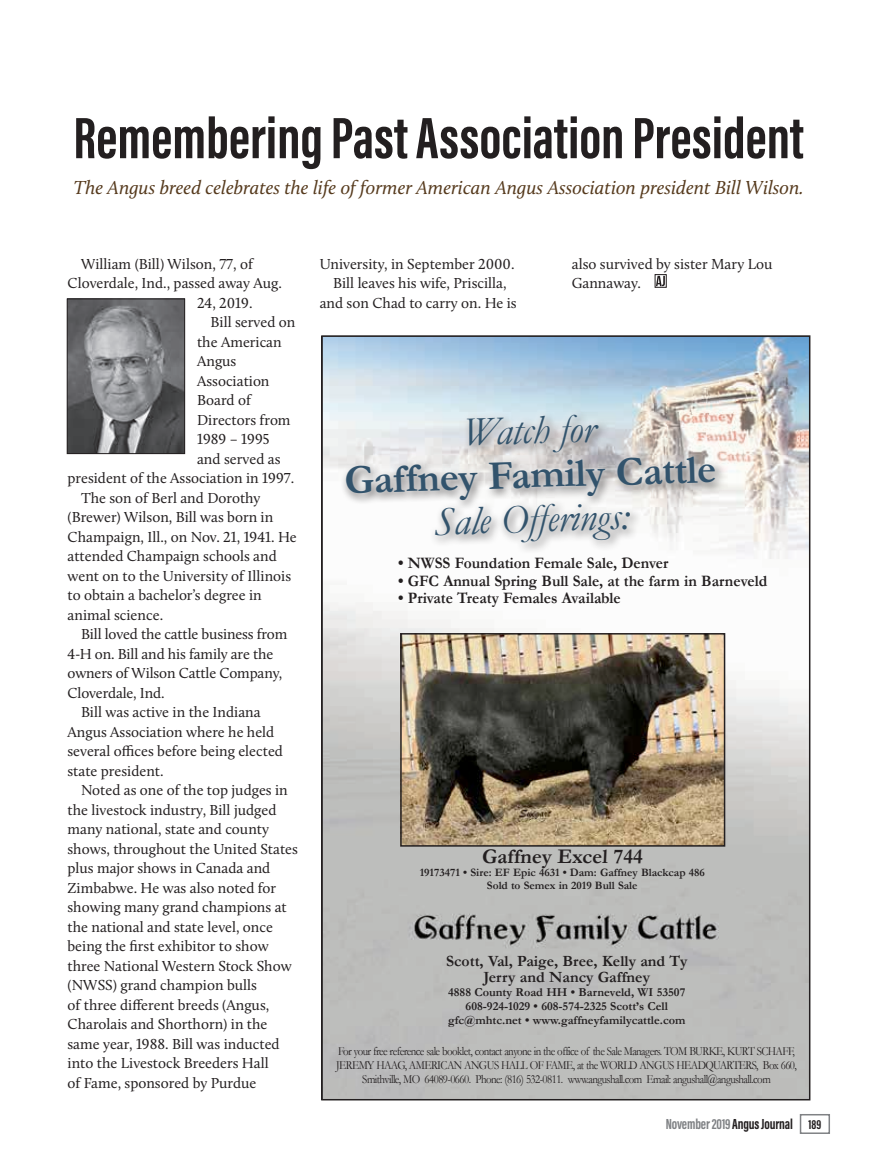
<style>
.page{position:relative;width:878px;height:1168px;background:#fff}
.page>*{position:absolute;margin:0;border:0;box-sizing:border-box;transform-origin:0 0}
.T2_Hed{font:700 60px "Acumin Pro Extra Cond";color:#231f20}
.t1{font:italic 40.8px/44.2px "Garamond";color:#32536c;text-align:center}
.t2{font:700 21px "Garamond";color:#231f20}
.T2_Deck{font:italic 19.5px "Calluna";color:#563a1d}
.t3{font:700 16.05px "Garamond";color:#231f20;scale:.96 1}
.t4{font:700 15.75px/15.8px "Garamond";color:#231f20;text-align:center}
.Body_Text{font:15px/19.5px "Calluna";color:#231f20}
.t5{font:700 15px "Acumin Pro Extra Cond";letter-spacing:-.01em;color:#808285}
.t6{font:12.45px/13.8px "Garamond";letter-spacing:-.05em;color:#231f20;text-align:center;scale:.88 1}
.t7{font:700 12.3px/14px "Garamond";color:#231f20;text-align:center}
.t8{font:700 11.4px/13px "Garamond";color:#231f20;text-align:center}
.s1{font-weight:700;font-style:normal}
.s2{color:#231f20}
.s3{font-size:13.5px;color:#231f20}
</style>
<div class="page">
<div style="left:654px;top:274px;width:12px;height:14px;border:1px solid #231f20"></div>
<svg style="left:656px;top:276px;width:9px;height:10px"></svg>
<img style="left:69px;top:301px;width:114px;height:151px">
<div style="left:67px;top:299px;width:118px;height:155px;border:1px solid #231f20"></div>
<svg style="left:324px;top:338px;width:483px;height:759px"></svg>
<img style="left:403px;top:636px;width:319px;height:207px">
<div style="left:400px;top:633px;width:325px;height:213px;border:2px solid #231f20"></div>
<svg style="left:335px;top:402px;width:390px;height:154px"></svg>
<div style="left:321px;top:335px;width:489px;height:765px;border:2px solid #231f20"></div>
<div style="left:799px;top:1114px;width:31px;height:20px;border:2px solid #808285"></div>
<p class="T2_Hed" style="left:73px;top:101px;width:731px">Remembering Past Association President</p>
<p class="T2_Deck" style="left:73px;top:176px;width:731px">The Angus breed celebrates the life of former American Angus Association president Bill Wilson.</p>
<p class="Body_Text" style="left:81px;top:254px;width:173px">William (Bill) Wilson, 77, of</p>
<p class="Body_Text" style="left:68px;top:273px;width:216px">Cloverdale, Ind., passed away Aug.</p>
<p class="Body_Text" style="left:197px;top:293px;width:57px">24, 2019.</p>
<p class="Body_Text" style="left:210px;top:312px;width:86px">Bill served on</p>
<p class="Body_Text" style="left:197px;top:332px;width:86px">the American</p>
<p class="Body_Text" style="left:197px;top:351px;width:41px">Angus</p>
<p class="Body_Text" style="left:197px;top:371px;width:74px">Association</p>
<p class="Body_Text" style="left:197px;top:390px;width:55px">Board of</p>
<p class="Body_Text" style="left:197px;top:410px;width:95px">Directors from</p>
<p class="Body_Text" style="left:197px;top:429px;width:74px">1989 – 1995</p>
<p class="Body_Text" style="left:197px;top:449px;width:85px">and served as</p>
<p class="Body_Text" style="left:68px;top:468px;width:228px">president of the Association in 1997.</p>
<p class="Body_Text" style="left:68px;top:488px;width:231px;text-indent:14px">The son of Berl and Dorothy (Brewer) Wilson, Bill was born in<br>Champaign, Ill., on Nov. 21, 1941. He attended Champaign schools and went on to the University of Illinois to obtain a bachelor’s degree in animal science.</p>
<p class="Body_Text" style="left:68px;top:624px;width:221px;text-indent:14px">Bill loved the cattle business from<br>4-H on. Bill and his family are the owners of Wilson Cattle Company,<br>Cloverdale, Ind.</p>
<p class="Body_Text" style="left:68px;top:702px;width:217px;text-indent:14px">Bill was active in the Indiana<br>Angus Association where he held several offices before being elected state president.</p>
<p class="Body_Text" style="left:68px;top:780px;width:232px;text-indent:14px">Noted as one of the top judges in the livestock industry, Bill judged many national, state and county shows, throughout the United States plus major shows in Canada and<br>Zimbabwe. He was also noted for showing many grand champions at the national and state level, once being the first exhibitor to show three National Western Stock Show (NWSS) grand champion bulls<br>of three different breeds (Angus,<br>Charolais and Shorthorn) in the same year, 1988. Bill was inducted into the Livestock Breeders Hall<br>of Fame, sponsored by Purdue</p>
<p class="Body_Text" style="left:320px;top:254px;width:196px">University, in September 2000.</p>
<p class="Body_Text" style="left:320px;top:273px;width:198px;text-align:center">Bill leaves his wife, Priscilla, and son Chad to carry on. He is</p>
<p class="Body_Text" style="left:572px;top:254px;width:202px">also survived by sister Mary Lou<br>Gannaway.</p>
<p class="t1" style="left:342px;top:414px;width:373px;rotate:-2deg">Watch for<br><span class="s1">Gaffney Family Cattle<br></span>Sale Offerings:</p>
<p class="t3" style="left:398px;top:553px;width:283px">• NWSS Foundation Female Sale, Denver</p>
<p class="t3" style="left:398px;top:571px;width:386px">• GFC Annual Spring Bull Sale, at the farm in Barneveld</p>
<p class="t3" style="left:398px;top:588px;width:233px">• Private Treaty Females Available</p>
<p class="t2" style="left:481px;top:843px;width:164px">Gaffney Excel 744</p>
<p class="t8" style="left:420px;top:865px;width:286px">19173471 • Sire: EF Epic 4631 • Dam: Gaffney Blackcap 486<br>Sold to Semex in 2019 Bull Sale</p>
<p class="t4" style="left:446px;top:953px;width:243px">Scott, Val, Paige, Bree, Kelly and Ty<br>Jerry and Nancy Gaffney</p>
<p class="t7" style="left:448px;top:985px;width:239px">4888 County Road HH • Barneveld, WI 53507<br>608-924-1029 • 608-574-2325 Scott’s Cell gfc@mhtc.net • www.gaffneyfamilycattle.com</p>
<p class="t6" style="left:336px;top:1044px;width:525px">For your free reference sale booklet, contact anyone in the office of the Sale Managers. TOM BURKE, KURT SCHAFF,<br>JEREMY HAAG, AMERICAN ANGUS HALL OF FAME, at the WORLD ANGUS HEADQUARTERS, Box 660,<br>Smithville, MO 64089-0660. Phone: (816) 532-0811. www.angushall.com Email: angushall@angushall.com</p>
<p class="t5" style="left:665px;top:1115px;width:157px">November 2019 <span class="s2">Angus Journal</span> <span class="s3">189</span></p>
</div>
